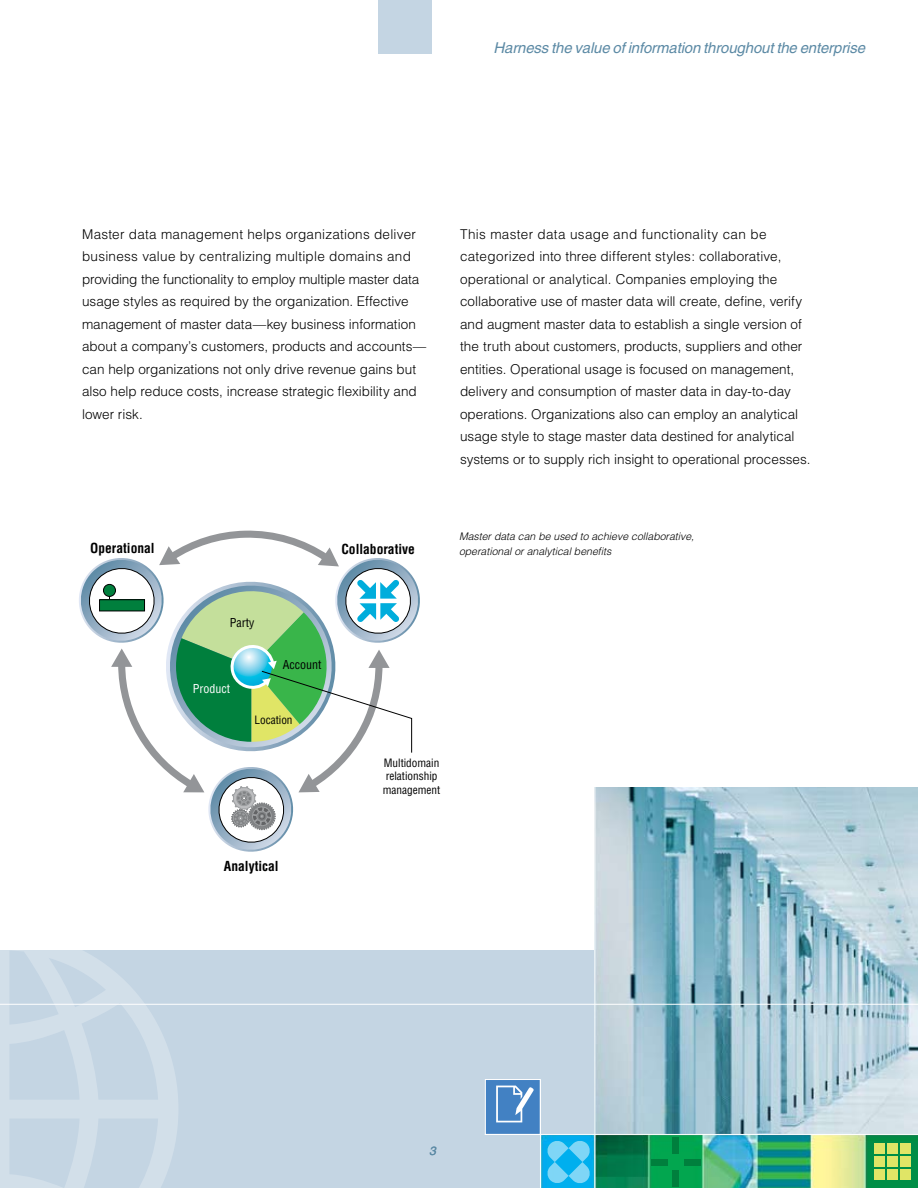
<style>
.page{position:relative;width:918px;height:1188px;background:#fff}
.page>*{position:absolute;margin:0;border:0;box-sizing:border-box;transform-origin:0 0}
.t1{font:italic 15px "Helvetica";letter-spacing:-.01em;color:#5c8aa5}
.t2{font:300 13.5px/22.5px "Helvetica";color:#000}
.t3{font:700 condensed 13.5px "Helvetica";color:#000}
.t4{font:condensed 12px "Helvetica";color:#000}
.t5{font:condensed 12px "Helvetica";color:#fff}
.t6{font:condensed 11.25px/13.5px "Helvetica";color:#000}
.t7{font:italic 300 10.5px/15px "Helvetica";color:#000}
</style>
<div class="page">
<hr style="left:0;top:0;width:1px;height:1188px;background:#5c8aa5">
<div style="left:378px;top:0;width:54px;height:54px;background:#c4d5e3"></div>
<svg style="left:0;top:312px;width:1px;height:619px"></svg>
<svg style="left:79px;top:531px;width:341px;height:321px"></svg>
<div style="left:100px;top:600px;width:45px;height:11px;background:#007f3d"></div>
<div style="left:99px;top:600px;width:46px;height:11px;border:1px solid #000"></div>
<div style="left:103px;top:584px;width:13px;height:12px;background:#007f3d;border-radius:50%"></div>
<div style="left:103px;top:584px;width:13px;height:13px;border:1px solid #000;border-radius:50%"></div>
<div style="left:0;top:950px;width:918px;height:238px;background:#c4d5e3"></div>
<img style="left:595px;top:787px;width:323px;height:347px">
<hr style="left:0;top:1004px;width:918px;height:1px;background:#fff">
<img style="left:541px;top:1135px;width:377px;height:53px">
<hr style="left:594px;top:778px;width:1px;height:410px;background:#fff">
<svg style="left:0;top:931px;width:178px;height:257px"></svg>
<div style="left:673px;top:1138px;width:6px;height:16px;background:#007f3d"></div>
<div style="left:684px;top:1159px;width:17px;height:6px;background:#007f3d"></div>
<div style="left:651px;top:1159px;width:16px;height:6px;background:#007f3d"></div>
<div style="left:673px;top:1171px;width:6px;height:16px;background:#007f3d"></div>
<div style="left:900px;top:1143px;width:11px;height:11px;background:#e0e566"></div>
<div style="left:887px;top:1143px;width:10px;height:11px;background:#e0e566"></div>
<div style="left:900px;top:1157px;width:11px;height:10px;background:#e0e566"></div>
<div style="left:900px;top:1170px;width:11px;height:10px;background:#e0e566"></div>
<div style="left:874px;top:1143px;width:10px;height:11px;background:#e0e566"></div>
<div style="left:887px;top:1157px;width:10px;height:10px;background:#e0e566"></div>
<div style="left:874px;top:1157px;width:10px;height:10px;background:#e0e566"></div>
<div style="left:887px;top:1170px;width:10px;height:10px;background:#e0e566"></div>
<div style="left:874px;top:1170px;width:10px;height:10px;background:#e0e566"></div>
<svg style="left:484px;top:1079px;width:107px;height:105px"></svg>
<hr style="left:540px;top:1079px;width:1px;height:109px;background:#fff">
<hr style="left:485px;top:1134px;width:433px;height:1px;background:#fff">
<p class="t1" style="left:493px;top:39px;width:373px">Harness the value of information throughout the enterprise</p>
<p class="t2" style="left:82px;top:222px;width:346px">Master data management helps organizations deliver business value by centralizing multiple domains and providing the functionality to employ multiple master data usage styles as required by the organization. Effective management of master data—key business information about a company’s customers, products and accounts— can help organizations not only drive revenue gains but also help reduce costs, increase strategic flexibility and lower risk.</p>
<p class="t2" style="left:460px;top:222px;width:352px">This master data usage and functionality can be categorized into three different styles: collaborative, operational or analytical. Companies employing the collaborative use of master data will create, define, verify and augment master data to establish a single version of the truth about customers, products, suppliers and other entities. Operational usage is focused on management, delivery and consumption of master data in day-to-day operations. Organizations also can employ an analytical usage style to stage master data destined for analytical systems or to supply rich insight to operational processes.</p>
<p class="t3" style="left:90px;top:540px;width:66px">Operational</p>
<p class="t3" style="left:341px;top:540px;width:75px">Collaborative</p>
<p class="t7" style="left:459px;top:529px;width:237px">Master data can be used to achieve collaborative, operational or analytical benefits</p>
<p class="t4" style="left:230px;top:615px;width:26px">Party</p>
<p class="t5" style="left:193px;top:681px;width:39px">Product</p>
<p class="t4" style="left:283px;top:658px;width:40px">Account</p>
<p class="t6" style="left:254px;top:714px;width:40px">Location</p>
<p class="t6" style="left:383px;top:756px;width:59px">Multidomain relationship management</p>
<p class="t3" style="left:224px;top:857px;width:56px">Analytical</p>
</div>
